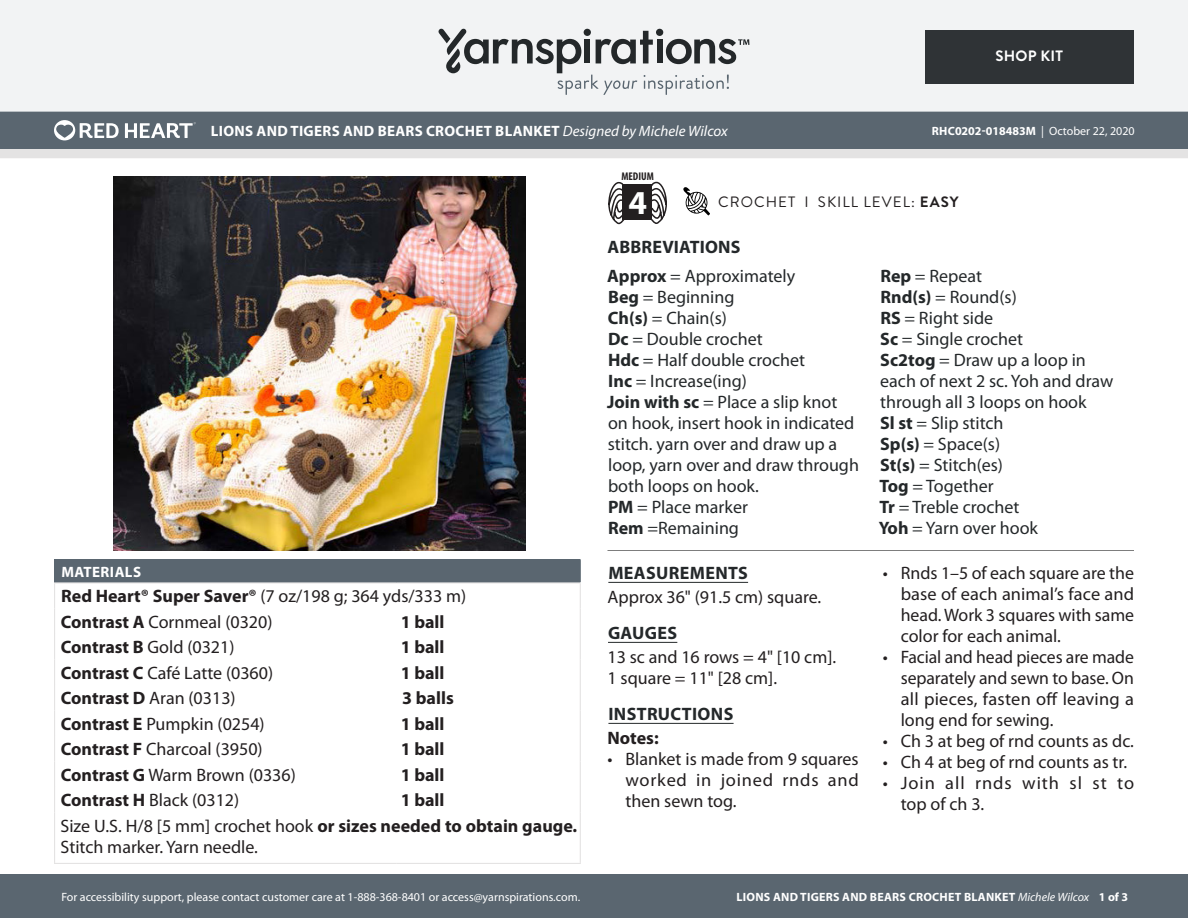
<style>
.page{position:relative;width:1188px;height:918px;background:#fff}
.page>*{position:absolute;margin:0;border:0;box-sizing:border-box;transform-origin:0 0}
.t1{font:700 33.6px "Myriad Pro";color:#fff}
.Abbreviations_-_With{font:18px/21px "Myriad Pro";color:#24282a}
.Materials_-_Needle{font:18px/21px "Myriad Pro";color:#231f20;text-align:justify}
.Material_-__Colors_i{font:18px "Myriad Pro";color:#231f20}
.Body_-__With_auto_st{font:18px "Myriad Pro";color:#231f20}
.Materials_-_Brand{font:18px "Myriad Pro";color:#231f20}
.Material_-__Colors_i-2{font:700 18px "Myriad Pro";color:#231f20}
.Materials_-_Needle-2{font:18px/21px "Myriad Pro";letter-spacing:.05em;color:#231f20}
.Body_-_HEADERS_-_Und{font:700 18px "Myriad Pro";letter-spacing:.02em;color:#24282a}
.Abbreviations_-__Hea{font:700 18px "Myriad Pro";letter-spacing:.01em;color:#24282a}
.Body_-__With_auto_st-2{font:700 18px "Myriad Pro";color:#231f20}
.Header_-_Name___Type{font:700 15px "Myriad Pro";letter-spacing:.02em;color:#fff}
.Type_of_pattern___Sk{font:15px "Brandon Grotesque";letter-spacing:.07em;color:#231f20}
.Materials_-__Header{font:700 15px "Myriad Pro";letter-spacing:.03em;color:#fff}
.Body_-__Color_coded{font:700 15px "Brandon Grotesque";letter-spacing:.02em;color:#fff}
.Footer_-_Sku___Date{font:12px "Myriad Pro";color:#fff}
.Footer_-_Sku___Date-2{font:700 12px "Myriad Pro";letter-spacing:.02em;color:#fff}
.Footer_-_Sku___Date-3{font:700 12px "Myriad Pro";color:#fff}
.t2{font:700 condensed 11.25px "Myriad Pro";color:#231f20}
.s1{font-weight:400;font-style:italic}
.s2{font-weight:400}
.s3{font-weight:700}
</style>
<div class="page">
<div style="left:0;top:875px;width:1188px;height:43px;background:#5a6670"></div>
<div style="left:0;top:149px;width:1188px;height:9px;background:#e4e3e3"></div>
<div style="left:0;top:111px;width:1188px;height:38px;background:#5a6670"></div>
<div style="left:0;top:0;width:1188px;height:112px;background:#f2f3f4"></div>
<svg style="left:438px;top:29px;width:311px;height:66px"></svg>
<div style="left:925px;top:30px;width:209px;height:54px;background:#2f3336"></div>
<img style="left:114px;top:177px;width:411px;height:373px">
<hr style="left:608px;top:582px;width:140px;height:1px;background:#24282a">
<hr style="left:608px;top:642px;width:69px;height:1px;background:#24282a">
<hr style="left:608px;top:723px;width:126px;height:1px;background:#24282a">
<hr style="left:608px;top:550px;width:526px;height:1px;background:#7d7d7d">
<svg style="left:54px;top:120px;width:65px;height:20px"></svg>
<svg style="left:125px;top:122px;width:71px;height:16px"></svg>
<svg style="left:683px;top:187px;width:27px;height:28px"></svg>
<svg style="left:608px;top:181px;width:18px;height:43px"></svg>
<svg style="left:649px;top:181px;width:18px;height:43px"></svg>
<div style="left:622px;top:185px;width:30px;height:35px;background:#231f20"></div>
<div style="left:55px;top:560px;width:525px;height:23px;background:#5a6670"></div>
<hr style="left:54px;top:559px;width:342px;height:1px;background:#5a6670">
<hr style="left:396px;top:559px;width:185px;height:1px;background:#5a6670">
<hr style="left:54px;top:582px;width:342px;height:2px;background:#e4e3e3">
<hr style="left:396px;top:582px;width:185px;height:2px;background:#e4e3e3">
<svg style="left:54px;top:560px;width:1px;height:252px"></svg>
<svg style="left:580px;top:560px;width:1px;height:252px"></svg>
<hr style="left:54px;top:812px;width:1px;height:51px;background:#e4e3e3">
<hr style="left:580px;top:812px;width:1px;height:51px;background:#e4e3e3">
<hr style="left:54px;top:863px;width:342px;height:1px;background:#e4e3e3">
<hr style="left:396px;top:863px;width:185px;height:1px;background:#e4e3e3">
<p class="Body_-__Color_coded" style="left:995px;top:46px;width:69px">SHOP KIT</p>
<p class="Header_-_Name___Type" style="left:211px;top:121px;width:519px">LIONS AND TIGERS AND BEARS CROCHET BLANKET <span class="s1">Designed by Michele Wilcox</span></p>
<p class="Footer_-_Sku___Date-3" style="left:932px;top:123px;width:204px">RHC0202-018483M <span class="s2">| October 22, 2020</span></p>
<p class="t2" style="left:621px;top:169px;width:34px">MEDIUM</p>
<p class="t1" style="left:629px;top:180px;width:20px">4</p>
<p class="Type_of_pattern___Sk" style="left:718px;top:192px;width:242px">CROCHET I SKILL LEVEL: <span class="s3">EASY</span></p>
<p class="Materials_-__Header" style="left:61px;top:562px;width:81px">MATERIALS</p>
<p class="Materials_-_Brand" style="left:61px;top:587px;width:407px"><span class="s3">Red Heart® Super Saver®</span> (7 oz/198 g; 364 yds/333 m)</p>
<p class="Material_-__Colors_i" style="left:61px;top:612px;width:213px"><span class="s3">Contrast A</span> Cornmeal (0320)</p>
<p class="Material_-__Colors_i-2" style="left:401px;top:610px;width:45px">1 ball</p>
<p class="Material_-__Colors_i" style="left:61px;top:638px;width:175px"><span class="s3">Contrast B</span> Gold (0321)</p>
<p class="Material_-__Colors_i-2" style="left:401px;top:636px;width:45px">1 ball</p>
<p class="Material_-__Colors_i" style="left:61px;top:663px;width:214px"><span class="s3">Contrast C</span> Café Latte (0360)</p>
<p class="Material_-__Colors_i-2" style="left:401px;top:661px;width:45px">1 ball</p>
<p class="Material_-__Colors_i" style="left:61px;top:689px;width:176px"><span class="s3">Contrast D</span> Aran (0313)</p>
<p class="Material_-__Colors_i-2" style="left:402px;top:687px;width:53px">3 balls</p>
<p class="Material_-__Colors_i" style="left:61px;top:714px;width:205px"><span class="s3">Contrast E</span> Pumpkin (0254)</p>
<p class="Material_-__Colors_i-2" style="left:401px;top:712px;width:45px">1 ball</p>
<p class="Material_-__Colors_i" style="left:61px;top:740px;width:203px"><span class="s3">Contrast F</span> Charcoal (3950)</p>
<p class="Material_-__Colors_i-2" style="left:401px;top:738px;width:45px">1 ball</p>
<p class="Material_-__Colors_i" style="left:61px;top:765px;width:236px"><span class="s3">Contrast G</span> Warm Brown (0336)</p>
<p class="Material_-__Colors_i-2" style="left:401px;top:763px;width:45px">1 ball</p>
<p class="Material_-__Colors_i" style="left:61px;top:791px;width:180px"><span class="s3">Contrast H</span> Black (0312)</p>
<p class="Material_-__Colors_i-2" style="left:401px;top:789px;width:45px">1 ball</p>
<p class="Materials_-_Needle" style="left:61px;top:816px;width:518px">Size U.S. H/8 [5 mm] crochet hook <span class="s3">or sizes needed to obtain gauge.<br></span>Stitch marker. Yarn needle.</p>
<p class="Footer_-_Sku___Date" style="left:61px;top:890px;width:520px">For accessibility support, please contact customer care at 1-888-368-8401 or access@yarnspirations.com.</p>
<p class="Abbreviations_-__Hea" style="left:608px;top:235px;width:135px">ABBREVIATIONS</p>
<p class="Abbreviations_-_With" style="left:607px;top:265px;width:189px"><span class="s3">Approx</span> = Approximately</p>
<p class="Abbreviations_-_With" style="left:608px;top:286px;width:128px"><span class="s3">Beg</span> = Beginning</p>
<p class="Abbreviations_-_With" style="left:608px;top:307px;width:121px"><span class="s3">Ch(s)</span> = Chain(s)</p>
<p class="Abbreviations_-_With" style="left:608px;top:328px;width:156px"><span class="s3">Dc</span> = Double crochet</p>
<p class="Abbreviations_-_With" style="left:608px;top:349px;width:199px"><span class="s3">Hdc</span> = Half double crochet</p>
<p class="Abbreviations_-_With" style="left:608px;top:370px;width:140px"><span class="s3">Inc</span> = Increase(ing)</p>
<p class="Abbreviations_-_With" style="left:607px;top:391px;width:253px"><span class="s3">Join with sc</span> = Place a slip knot on hook, insert hook in indicated stitch. yarn over and draw up a loop, yarn over and draw through both loops on hook.</p>
<p class="Abbreviations_-_With" style="left:608px;top:496px;width:141px"><span class="s3">PM</span> = Place marker</p>
<p class="Abbreviations_-_With" style="left:608px;top:517px;width:132px"><span class="s3">Rem</span> =Remaining</p>
<p class="Body_-_HEADERS_-_Und" style="left:608px;top:562px;width:141px">MEASUREMENTS</p>
<p class="Body_-__With_auto_st" style="left:608px;top:588px;width:215px">Approx 36" (91.5 cm) square.</p>
<p class="Body_-_HEADERS_-_Und" style="left:608px;top:622px;width:71px">GAUGES</p>
<p class="Body_-__With_auto_st" style="left:608px;top:648px;width:230px">13 sc and 16 rows = 4" [10 cm].</p>
<p class="Body_-__With_auto_st" style="left:608px;top:669px;width:171px">1 square = 11" [28 cm].</p>
<p class="Body_-_HEADERS_-_Und" style="left:608px;top:703px;width:126px">INSTRUCTIONS</p>
<p class="Body_-__With_auto_st-2" style="left:608px;top:727px;width:53px">Notes:</p>
<p class="Materials_-_Needle" style="left:626px;top:749px;width:235px;text-indent:-18px">• Blanket is made from 9 squares worked in joined rnds and then sewn tog.</p>
<p class="Abbreviations_-_With" style="left:880px;top:265px;width:103px"><span class="s3">Rep</span> = Repeat</p>
<p class="Abbreviations_-_With" style="left:880px;top:286px;width:138px"><span class="s3">Rnd(s)</span> = Round(s)</p>
<p class="Abbreviations_-_With" style="left:880px;top:307px;width:114px"><span class="s3">RS</span> = Right side</p>
<p class="Abbreviations_-_With" style="left:880px;top:328px;width:145px"><span class="s3">Sc</span> = Single crochet</p>
<p class="Abbreviations_-_With" style="left:880px;top:349px;width:235px"><span class="s3">Sc2tog</span> = Draw up a loop in each of next 2 sc. Yoh and draw through all 3 loops on hook</p>
<p class="Abbreviations_-_With" style="left:880px;top:412px;width:125px"><span class="s3">Sl st</span> = Slip stitch</p>
<p class="Abbreviations_-_With" style="left:880px;top:433px;width:121px"><span class="s3">Sp(s)</span> = Space(s)</p>
<p class="Abbreviations_-_With" style="left:880px;top:454px;width:124px"><span class="s3">St(s)</span> = Stitch(es)</p>
<p class="Abbreviations_-_With" style="left:879px;top:475px;width:116px"><span class="s3">Tog</span> = Together</p>
<p class="Abbreviations_-_With" style="left:879px;top:496px;width:142px"><span class="s3">Tr</span> = Treble crochet</p>
<p class="Abbreviations_-_With" style="left:879px;top:517px;width:161px"><span class="s3">Yoh</span> = Yarn over hook</p>
<p class="Materials_-_Needle" style="left:901px;top:563px;width:235px;text-indent:-18px">• Rnds 1–5 of each square are the base of each animal’s face and head. Work 3 squares with same color for each animal.</p>
<p class="Materials_-_Needle" style="left:901px;top:647px;width:235px;text-indent:-18px">• Facial and head pieces are made separately and sewn to base. On all pieces, fasten off leaving a long end for sewing.</p>
<p class="Materials_-_Needle" style="left:883px;top:731px;width:253px">• Ch 3 at beg of rnd counts as dc.</p>
<p class="Materials_-_Needle" style="left:883px;top:752px;width:246px">• Ch 4 at beg of rnd counts as tr.</p>
<p class="Materials_-_Needle-2" style="left:901px;top:773px;width:235px;text-indent:-18px">• Join all rnds with sl st to top of ch 3.</p>
<p class="Footer_-_Sku___Date-2" style="left:737px;top:889px;width:393px">LIONS AND TIGERS AND BEARS CROCHET BLANKET <span class="s1">Michele Wilcox</span> 1 of 3</p>
</div>
